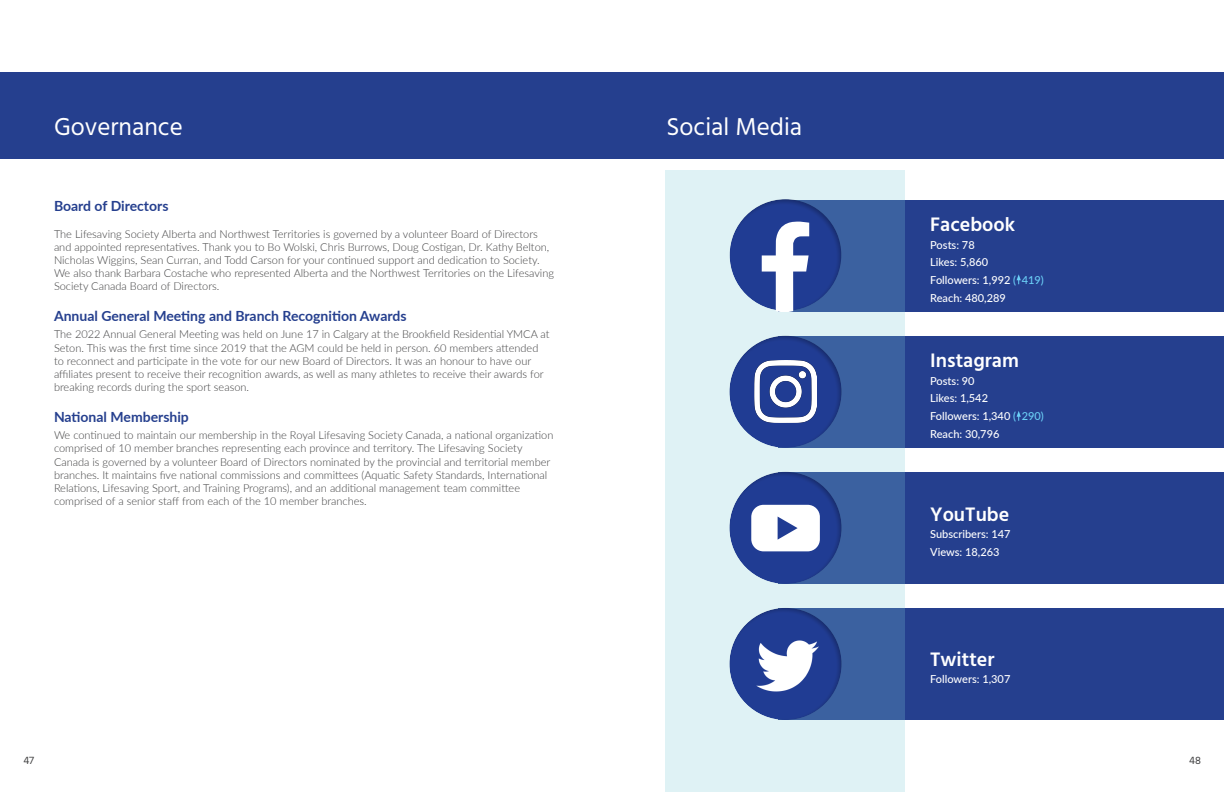
<style>
.page{position:relative;width:1224px;height:792px;background:#fff}
.page>*{position:absolute;margin:0;border:0;box-sizing:border-box;transform-origin:0 0}
.Header_1{font:25px "Hind";color:#fff}
.Paragraph_Style_1{font:600 20px "Hind";color:#fff}
.Paragraph_Style_1-2{font:700 14px "Lato";color:#253f8e}
.Paragraph_Style_1-3{font:300 11px/13.2px "Lato";color:#3e3e3f}
.Paragraph_Style_1-4{font:500 11px "Lato";color:#fff}
.t1{font:11px "Hind";color:#3e3e3f}
.s1{color:#6bcff6}
</style>
<div class="page">
<div style="left:778px;top:608px;width:446px;height:112px;background:#253f8e"></div>
<div style="left:778px;top:472px;width:446px;height:111px;background:#253f8e"></div>
<div style="left:778px;top:336px;width:446px;height:111px;background:#253f8e"></div>
<div style="left:778px;top:200px;width:446px;height:111px;background:#253f8e"></div>
<div style="left:0;top:72px;width:1224px;height:86px;background:#253f8e"></div>
<svg style="left:666px;top:171px;width:239px;height:621px;background:#adc6db"></svg>
<svg style="left:730px;top:200px;width:111px;height:111px"></svg>
<svg style="left:762px;top:220px;width:47px;height:92px"></svg>
<svg style="left:729px;top:336px;width:113px;height:112px"></svg>
<img style="left:755px;top:361px;width:61px;height:62px">
<svg style="left:729px;top:472px;width:113px;height:112px"></svg>
<svg style="left:751px;top:505px;width:69px;height:46px"></svg>
<svg style="left:729px;top:608px;width:113px;height:112px"></svg>
<img style="left:757px;top:641px;width:61px;height:50px">
<svg style="left:1017px;top:274px;width:4px;height:10px"></svg>
<svg style="left:1017px;top:411px;width:4px;height:10px"></svg>
<p class="Header_1" style="left:54px;top:109px;width:130px">Governance</p>
<p class="Header_1" style="left:666px;top:109px;width:137px">Social Media</p>
<p class="Paragraph_Style_1-2" style="left:54px;top:196px;width:116px">Board of Directors</p>
<p class="Paragraph_Style_1-3" style="left:54px;top:227px;width:502px">The Lifesaving Society Alberta and Northwest Territories is governed by a volunteer Board of Directors and appointed representatives. Thank you to Bo Wolski, Chris Burrows, Doug Costigan, Dr. Kathy Belton, Nicholas Wiggins, Sean Curran, and Todd Carson for your continued support and dedication to Society.<br>We also thank Barbara Costache who represented Alberta and the Northwest Territories on the Lifesaving Society Canada Board of Directors.</p>
<p class="Paragraph_Style_1-2" style="left:54px;top:305px;width:354px">Annual General Meeting and Branch Recognition Awards</p>
<p class="Paragraph_Style_1-3" style="left:54px;top:327px;width:497px">The 2022 Annual General Meeting was held on June 17 in Calgary at the Brookfield Residential YMCA at Seton. This was the first time since 2019 that the AGM could be held in person. 60 members attended to reconnect and participate in the vote for our new Board of Directors. It was an honour to have our affiliates present to receive their recognition awards, as well as many athletes to receive their awards for breaking records during the sport season.</p>
<p class="Paragraph_Style_1-2" style="left:54px;top:406px;width:136px">National Membership</p>
<p class="Paragraph_Style_1-3" style="left:54px;top:428px;width:501px">We continued to maintain our membership in the Royal Lifesaving Society Canada, a national organization comprised of 10 member branches representing each province and territory. The Lifesaving Society Canada is governed by a volunteer Board of Directors nominated by the provincial and territorial member branches. It maintains five national commissions and committees (Aquatic Safety Standards, International Relations, Lifesaving Sport, and Training Programs), and an additional management team committee comprised of a senior staff from each of the 10 member branches.</p>
<p class="Paragraph_Style_1" style="left:930px;top:210px;width:87px">Facebook</p>
<p class="Paragraph_Style_1-4" style="left:930px;top:237px;width:46px">Posts: 78</p>
<p class="Paragraph_Style_1-4" style="left:930px;top:254px;width:59px">Likes: 5,860</p>
<p class="Paragraph_Style_1-4" style="left:930px;top:272px;width:115px">Followers: 1,992 <span class="s1">( 419)</span></p>
<p class="Paragraph_Style_1-4" style="left:930px;top:290px;width:77px">Reach: 480,289</p>
<p class="Paragraph_Style_1" style="left:930px;top:346px;width:90px">Instagram</p>
<p class="Paragraph_Style_1-4" style="left:930px;top:373px;width:46px">Posts: 90</p>
<p class="Paragraph_Style_1-4" style="left:930px;top:390px;width:59px">Likes: 1,542</p>
<p class="Paragraph_Style_1-4" style="left:930px;top:408px;width:115px">Followers: 1,340 <span class="s1">( 290)</span></p>
<p class="Paragraph_Style_1-4" style="left:930px;top:426px;width:71px">Reach: 30,796</p>
<p class="Paragraph_Style_1" style="left:930px;top:500px;width:81px">YouTube</p>
<p class="Paragraph_Style_1-4" style="left:930px;top:526px;width:82px">Subscribers: 147</p>
<p class="Paragraph_Style_1-4" style="left:930px;top:544px;width:71px">Views: 18,263</p>
<p class="Paragraph_Style_1" style="left:930px;top:645px;width:66px">Twitter</p>
<p class="Paragraph_Style_1-4" style="left:930px;top:671px;width:82px">Followers: 1,307</p>
<p class="t1" style="left:23px;top:753px;width:12px">47</p>
<p class="t1" style="left:1189px;top:753px;width:13px">48</p>
</div>
